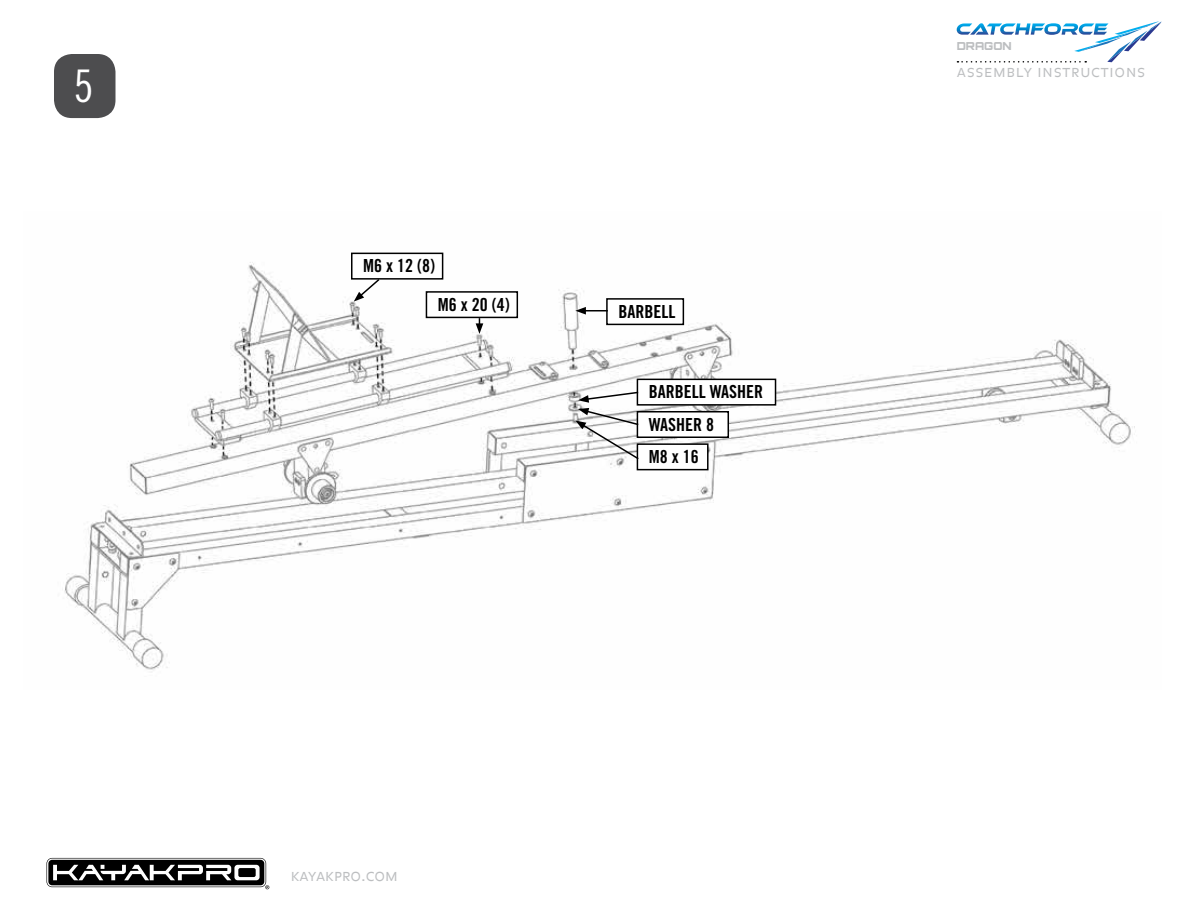
<style>
.page{position:relative;width:1188px;height:918px;background:#fff}
.page>*{position:absolute;margin:0;border:0;box-sizing:border-box;transform-origin:0 0}
.t1{font:45px "Trade Gothic Cond Eighteen";color:#fff}
.t2{font:18px "Trade Gothic Bold Cond Twenty";color:#000}
.t3{font:16.5px "Balance Light Caps";letter-spacing:.05em;color:#bcbec0}
.t4{font:16.5px "Balance Light Caps";color:#bcbec0}
.t5{font:900 11.1px "Orbitron";color:#bcbec0}
</style>
<div class="page">
<img style="left:64px;top:252px;width:1071px;height:418px">
<div style="left:352px;top:253px;width:91px;height:26px;background:#fff"></div>
<div style="left:351px;top:253px;width:92px;height:27px;border:2px solid #000"></div>
<div style="left:426px;top:292px;width:91px;height:25px;background:#fff"></div>
<div style="left:426px;top:291px;width:92px;height:27px;border:2px solid #000"></div>
<svg style="left:354px;top:277px;width:27px;height:25px"></svg>
<svg style="left:476px;top:318px;width:7px;height:16px"></svg>
<div style="left:607px;top:299px;width:76px;height:25px;background:#fff"></div>
<div style="left:606px;top:298px;width:78px;height:27px;border:2px solid #000"></div>
<div style="left:637px;top:444px;width:71px;height:26px;background:#fff"></div>
<div style="left:637px;top:443px;width:72px;height:27px;border:2px solid #000"></div>
<div style="left:637px;top:412px;width:91px;height:25px;background:#fff"></div>
<div style="left:637px;top:411px;width:92px;height:27px;border:2px solid #000"></div>
<div style="left:637px;top:379px;width:139px;height:26px;background:#fff"></div>
<div style="left:637px;top:379px;width:139px;height:27px;border:2px solid #000"></div>
<svg style="left:575px;top:307px;width:33px;height:8px"></svg>
<svg style="left:575px;top:391px;width:65px;height:70px"></svg>
<svg style="left:957px;top:21px;width:204px;height:42px"></svg>
<svg style="left:46px;top:858px;width:223px;height:31px"></svg>
<div style="left:54px;top:54px;width:62px;height:64px;background:#4d4d4f;border-radius:18px"></div>
<h1 class="t1" style="left:74px;top:60px;width:21px">5</h1>
<p class="t2" style="left:363px;top:255px;width:73px">M6 x 12 (8)</p>
<p class="t2" style="left:438px;top:294px;width:73px">M6 x 20 (4)</p>
<p class="t2" style="left:618px;top:300px;width:58px">BARBELL</p>
<p class="t2" style="left:649px;top:381px;width:116px">BARBELL WASHER</p>
<p class="t2" style="left:649px;top:413px;width:67px">WASHER 8</p>
<p class="t4" style="left:291px;top:865px;width:109px">kayakpro.com</p>
<p class="t2" style="left:649px;top:446px;width:51px">M8 x 16</p>
<p class="t5" style="left:957px;top:39px;width:57px">DRAGON</p>
<p class="t3" style="left:957px;top:62px;width:190px">assembly instructions</p>
</div>
